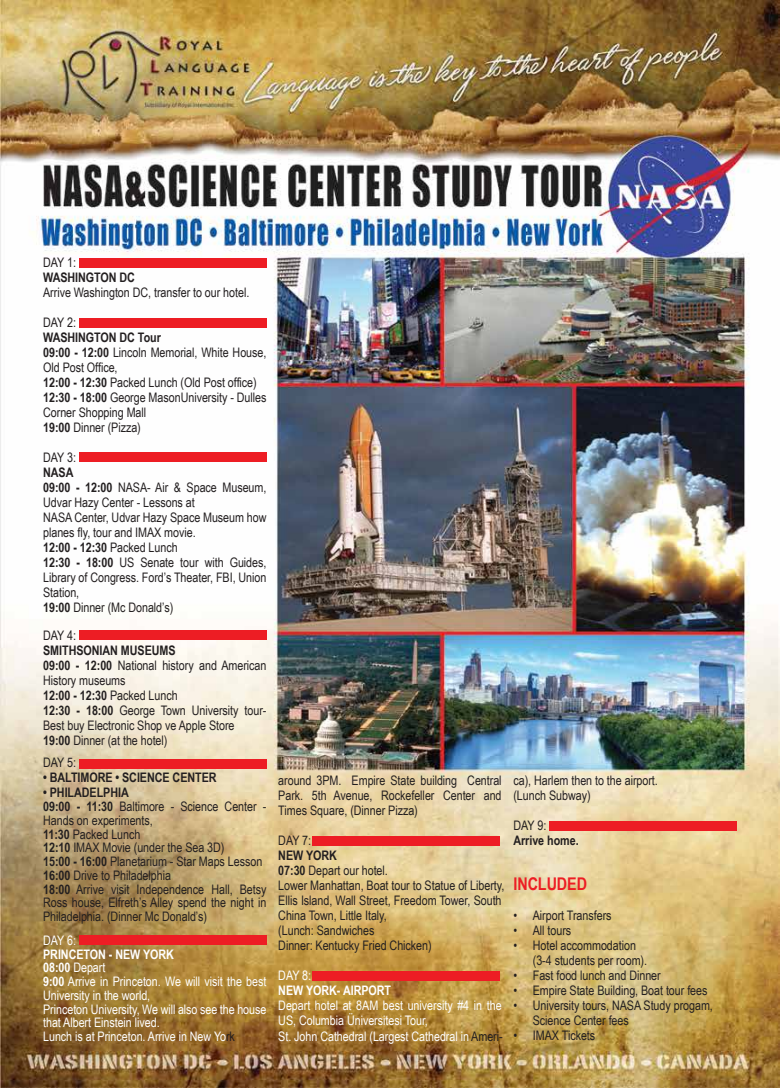
<style>
.page{position:relative;width:780px;height:1088px;background:#fff}
.page>*{position:absolute;margin:0;border:0;box-sizing:border-box;transform-origin:0 0}
.t1{font:700 17.5px "Arial Narrow";letter-spacing:-.005em;color:#ed1d24}
.t2{font:13.12px/15px "Arial Narrow";letter-spacing:-.005em;color:#231f20}
.t3{font:13.12px/13.8px "Arial Narrow";letter-spacing:-.005em;color:#fff}
.t4{font:700 13.12px "Arial Narrow";letter-spacing:-.005em;color:#231f20}
.t5{font:700 13.12px "Arial Narrow";letter-spacing:-.005em;color:#fff}
.s1{font-weight:700}
.s2{color:#231f20}
</style>
<div class="page">
<img style="left:0;top:0;width:779px;height:1088px">
<div style="left:79px;top:258px;width:187px;height:10px;background:#ed1d24"></div>
<div style="left:79px;top:318px;width:187px;height:10px;background:#ed1d24"></div>
<div style="left:79px;top:452px;width:187px;height:10px;background:#ed1d24"></div>
<div style="left:79px;top:630px;width:187px;height:9px;background:#ed1d24"></div>
<div style="left:79px;top:759px;width:187px;height:9px;background:#ed1d24"></div>
<div style="left:79px;top:936px;width:187px;height:9px;background:#ed1d24"></div>
<div style="left:312px;top:836px;width:188px;height:9px;background:#ed1d24"></div>
<div style="left:549px;top:821px;width:187px;height:9px;background:#ed1d24"></div>
<div style="left:312px;top:971px;width:188px;height:10px;background:#ed1d24"></div>
<p class="t2" style="left:43px;top:255px;width:34px">DAY 1:</p>
<p class="t4" style="left:43px;top:268px;width:93px">WASHINGTON DC</p>
<p class="t2" style="left:43px;top:285px;width:208px">Arrive Washington DC, transfer to our hotel.</p>
<p class="t2" style="left:43px;top:315px;width:34px">DAY 2:</p>
<p class="t2" style="left:43px;top:330px;width:225px"><span class="s1">WASHINGTON DC Tour<br>09:00 - 12:00</span> Lincoln Memorial, White House,<br>Old Post Office,<br><span class="s1">12:00 - 12:30</span> Packed Lunch (Old Post office)<br><span class="s1">12:30 - 18:00</span> George MasonUniversity - Dulles<br>Corner Shopping Mall<br><span class="s1">19:00</span> Dinner (Pizza)</p>
<p class="t2" style="left:43px;top:450px;width:34px">DAY 3:</p>
<p class="t2" style="left:43px;top:465px;width:225px"><span class="s1">NASA<br>09:00 - 12:00</span> NASA- Air &amp; Space Museum,<br>Udvar Hazy Center - Lessons at<br>NASA Center, Udvar Hazy Space Museum how planes fly, tour and IMAX movie.<br><span class="s1">12:00 - 12:30</span> Packed Lunch<br><span class="s1">12:30 - 18:00</span> US Senate tour with Guides,<br>Library of Congress. Ford’s Theater, FBI, Union<br>Station,<br><span class="s1">19:00</span> Dinner (Mc Donald’s)</p>
<p class="t2" style="left:43px;top:627px;width:34px">DAY 4:</p>
<p class="t2" style="left:43px;top:642px;width:225px"><span class="s1">SMITHSONIAN MUSEUMS<br>09:00 - 12:00</span> National history and American<br>History museums<br><span class="s1">12:00 - 12:30</span> Packed Lunch<br><span class="s1">12:30 - 18:00</span> George Town University tour-<br>Best buy Electronic Shop ve Apple Store<br><span class="s1">19:00</span> Dinner (at the hotel)</p>
<p class="t2" style="left:43px;top:755px;width:34px">DAY 5:</p>
<p class="t4" style="left:43px;top:768px;width:175px">• BALTIMORE • SCIENCE CENTER</p>
<p class="t2" style="left:43px;top:785px;width:225px;line-height:13.8px"><span class="s1">• PHILADELPHIA<br>09:00 - 11:30</span> Baltimore - Science Center - Hands on experiments,<br><span class="s1">11:30</span> Packed Lunch<br><span class="s1">12:10</span> IMAX Movie (under the Sea 3D)<br><span class="s1">15:00 - 16:00</span> Planetarium - Star Maps Lesson <span class="s1">16:00</span> Drive to Philadelphia<br><span class="s1">18:00</span> Arrive visit Independence Hall, Betsy Ross house, Elfreth’s Alley spend the night in Philadelphia. (Dinner Mc Donald’s)</p>
<p class="t3" style="left:43px;top:933px;width:34px">DAY 6:</p>
<p class="t3" style="left:43px;top:946px;width:225px"><span class="s1">PRINCETON - NEW YORK<br>08:00</span> Depart<br><span class="s1">9:00</span> Arrive in Princeton. We will visit the best<br>University in the world,<br>Princeton University, We will also see the house that Albert Einstein lived.<br>Lunch is at Princeton. Arrive in New Yo<span class="s2">rk</span></p>
<p class="t2" style="left:278px;top:773px;width:225px;text-align:justify">around 3PM. Empire State building Central Park. 5th Avenue, Rockefeller Center and Times Square, (Dinner Pizza)</p>
<p class="t2" style="left:278px;top:833px;width:34px">DAY 7:</p>
<p class="t2" style="left:278px;top:848px;width:227px"><span class="s1">NEW YORK<br>07:30</span> Depart our hotel.<br>Lower Manhattan, Boat tour to Statue of Liberty,<br>Ellis Island, Wall Street, Freedom Tower, South<br>China Town, Little Italy,<br>(Lunch: Sandwiches<br>Dinner: Kentucky Fried Chicken)</p>
<p class="t3" style="left:278px;top:968px;width:34px">DAY 8:</p>
<p class="t5" style="left:278px;top:981px;width:114px">NEW YORK- AIRPORT</p>
<p class="t3" style="left:278px;top:998px;width:226px;line-height:15px">Depart hotel at 8AM best university #4 in the<br>US, Columbia Üniversitesi Tour,<br>St. John Cathedral (Largest Cathedral in <span class="s2">Ameri-</span></p>
<p class="t2" style="left:513px;top:773px;width:146px">ca), Harlem then to the airport. (Lunch Subway)</p>
<p class="t2" style="left:513px;top:818px;width:34px">DAY 9:</p>
<p class="t4" style="left:513px;top:831px;width:67px">Arrive home.</p>
<h1 class="t1" style="left:513px;top:871px;width:75px">INCLUDED</h1>
<p class="t2" style="left:513px;top:908px;width:100px">• Airport Transfers</p>
<p class="t2" style="left:513px;top:923px;width:59px">• All tours</p>
<p class="t2" style="left:533px;top:938px;width:116px;text-indent:-19px">• Hotel accommodation (3-4 students per room).</p>
<p class="t2" style="left:513px;top:968px;width:149px">• Fast food lunch and Dinner</p>
<p class="t2" style="left:513px;top:983px;width:195px">• Empire State Building, Boat tour fees</p>
<p class="t2" style="left:533px;top:998px;width:182px;text-indent:-19px">• University tours, NASA Study progam,<br>Science Center fees</p>
<p class="t2" style="left:513px;top:1028px;width:83px">• IMAX Tickets</p>
</div>
